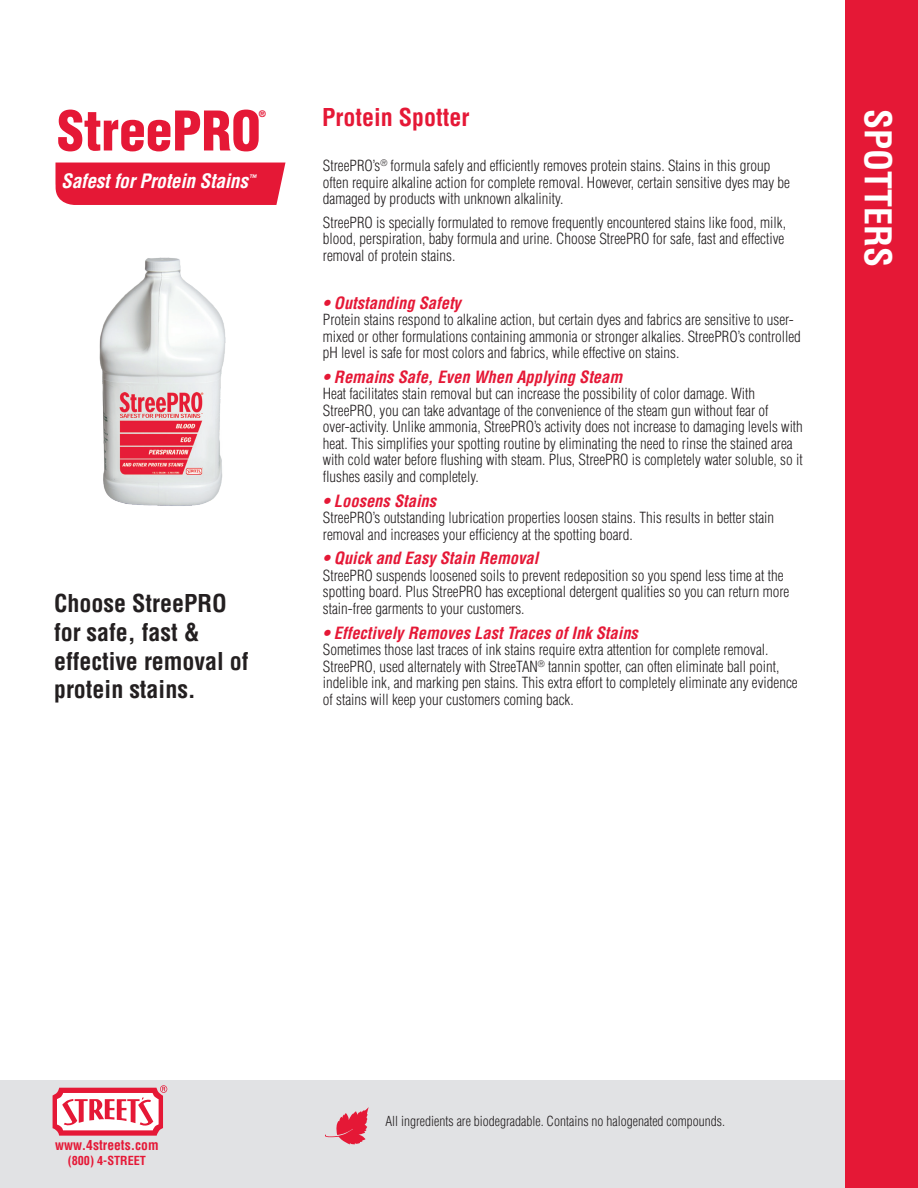
<style>
.page{position:relative;width:918px;height:1188px;background:#fff}
.page>*{position:absolute;margin:0;border:0;box-sizing:border-box;transform-origin:0 0}
.t1{font:900 condensed 53.25px "Helvetica LT Std";color:#e51836}
.t2{font:700 condensed 36px "Helvetica LT Std";color:#fff}
.SIDEBAR__p1{font:700 condensed 24px/28.8px "Helvetica LT Std";color:#231f20}
.page_1_headline{font:700 condensed 24px "Helvetica LT Std";color:#e51836}
.t3{font:italic 700 condensed 19.35px "Helvetica LT Std";letter-spacing:-.01em;color:#fff}
.subhead{font:italic 700 condensed 16.5px "Helvetica LT Std";color:#e51836}
.t4{font:300 condensed 15px/16.5px "Helvetica LT Std";color:#231f20}
.t5{font:300 condensed 13.5px "Helvetica LT Std";color:#231f20}
.t6{font:700 condensed 13.5px "Helvetica LT Std";color:#e51836}
.t7{font:700 condensed 12.15px "Helvetica LT Std";color:#e51836}
.t8{font:900 condensed 8.7px "Helvetica LT Std";color:#e51836}
</style>
<div class="page">
<div style="left:0;top:1080px;width:918px;height:108px;background:#e1e2e4"></div>
<div style="left:845px;top:0;width:73px;height:1188px;background:#e51836"></div>
<svg style="left:53px;top:1085px;width:114px;height:51px;background:#f099a6"></svg>
<div style="left:56px;top:163px;width:229px;height:42px;background:#e51836"></div>
<img style="left:99px;top:257px;width:127px;height:249px">
<svg style="left:325px;top:1107px;width:44px;height:38px"></svg>
<p class="t1" style="left:57px;top:97px;width:205px">StreePRO</p>
<p class="t8" style="left:259px;top:108px;width:9px">®</p>
<p class="t3" style="left:61px;top:169px;width:196px">Safest for Protein Stains<sup>™</sup></p>
<p class="SIDEBAR__p1" style="left:54px;top:589px;width:196px">Choose StreePRO for safe, fast &amp; effective removal of protein stains.</p>
<p class="page_1_headline" style="left:322px;top:102px;width:149px">Protein Spotter</p>
<p class="t2" style="left:901px;top:109px;width:160px;rotate:90deg">SPOTTERS</p>
<p class="t4" style="left:323px;top:157px;width:469px">StreePRO’s<sup>®</sup> formula safely and efficiently removes protein stains. Stains in this group often require alkaline action for complete removal. However, certain sensitive dyes may be damaged by products with unknown alkalinity.</p>
<p class="t4" style="left:323px;top:214px;width:465px;text-align:justify">StreePRO is specially formulated to remove frequently encountered stains like food, milk, blood, perspiration, baby formula and urine. Choose StreePRO for safe, fast and effective removal of protein stains.</p>
<p class="subhead" style="left:323px;top:292px;width:140px">• Outstanding Safety</p>
<p class="t4" style="left:323px;top:311px;width:480px">Protein stains respond to alkaline action, but certain dyes and fabrics are sensitive to user&shy;mixed or other formulations containing ammonia or stronger alkalies. StreePRO’s controlled pH level is safe for most colors and fabrics, while effective on stains.</p>
<p class="subhead" style="left:323px;top:366px;width:301px">• Remains Safe, Even When Applying Steam</p>
<p class="t4" style="left:323px;top:385px;width:482px">Heat facilitates stain removal but can increase the possibility of color damage. With StreePRO, you can take advantage of the convenience of the steam gun without fear of over-activity. Unlike ammonia, StreePRO’s activity does not increase to damaging levels with heat. This simplifies your spotting routine by eliminating the need to rinse the stained area with cold water before flushing with steam. Plus, StreePRO is completely water soluble, so it flushes easily and completely.</p>
<p class="subhead" style="left:323px;top:490px;width:115px">• Loosens Stains</p>
<p class="t4" style="left:323px;top:509px;width:453px">StreePRO’s outstanding lubrication properties loosen stains. This results in better stain removal and increases your efficiency at the spotting board.</p>
<p class="subhead" style="left:323px;top:548px;width:217px">• Quick and Easy Stain Removal</p>
<p class="t4" style="left:323px;top:567px;width:468px">StreePRO suspends loosened soils to prevent redeposition so you spend less time at the spotting board. Plus StreePRO has exceptional detergent qualities so you can return more stain-free garments to your customers.</p>
<p class="subhead" style="left:323px;top:622px;width:317px">• Effectively Removes Last Traces of Ink Stains</p>
<p class="t4" style="left:323px;top:641px;width:476px">Sometimes those last traces of ink stains require extra attention for complete removal.<br>StreePRO, used alternately with StreeTAN<sup>®</sup> tannin spotter, can often eliminate ball point, indelible ink, and marking pen stains. This extra effort to completely eliminate any evidence of stains will keep your customers coming back.</p>
<p class="t6" style="left:55px;top:1136px;width:105px">www.4streets.com</p>
<p class="t7" style="left:68px;top:1153px;width:80px">(800) 4-STREET</p>
<p class="t5" style="left:385px;top:1113px;width:341px">All ingredients are biodegradable. Contains no halogenated compounds.</p>
</div>
